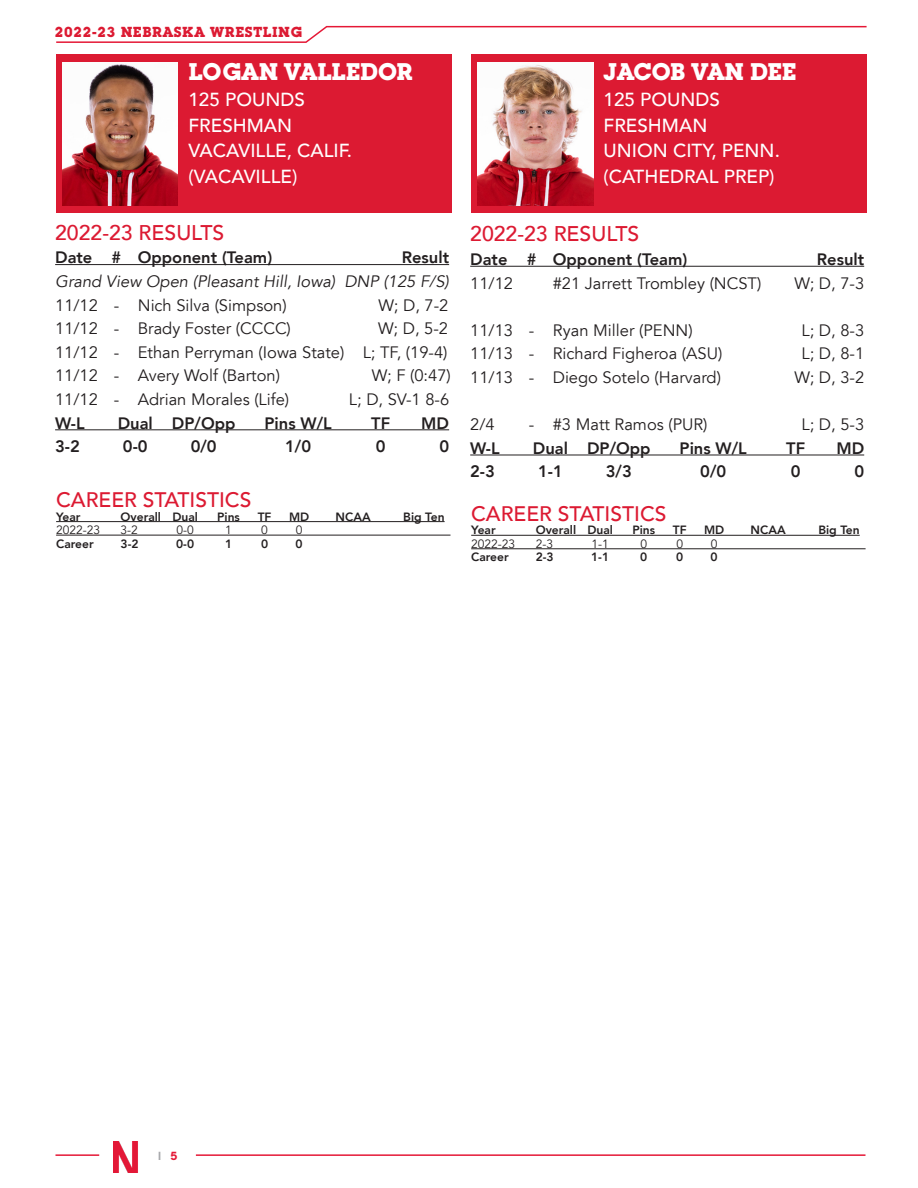
<style>
.page{position:relative;width:918px;height:1188px;background:#fff}
.page>*{position:absolute;margin:0;border:0;box-sizing:border-box;transform-origin:0 0}
.t1{font:700 23.55px "Lubalin Graph IT Cfor UNL";color:#fff}
.t2{font:500 21.3px "Avenir LT Std";color:#dc1a32}
.t3{font:500 21px "Avenir LT Std";color:#dc1a32}
.t4{font:500 18.9px "Avenir LT Std";color:#fff}
.t5{font:16.5px "Avenir LT Std";color:#231f20}
.t6{font:800 16.5px "Avenir LT Std";color:#231f20}
.t7{font:italic 16.5px "Avenir LT Std";color:#231f20}
.t8{font:700 14.25px "Lubalin Graph IT Cfor UNL";letter-spacing:.05em;color:#dc1a32}
.t9{font:800 12px "Avenir LT Std";color:#231f20}
.t10{font:12px "Avenir LT Std";color:#231f20}
.t11{font:700 12px "adineue PRO";color:#a8a9ad}
.s1{color:#e51836}
</style>
<div class="page">
<svg style="left:56px;top:25px;width:811px;height:18px"></svg>
<hr style="left:55px;top:1154px;width:44px;height:2px;background:#e51836">
<img style="left:113px;top:1141px;width:25px;height:31px">
<hr style="left:196px;top:1154px;width:670px;height:2px;background:#e51836">
<div style="left:56px;top:54px;width:396px;height:159px;background:#dc1a32"></div>
<img style="left:63px;top:62px;width:115px;height:144px">
<hr style="left:470px;top:266px;width:394px;height:1px;background:#231f20">
<hr style="left:470px;top:455px;width:394px;height:1px;background:#231f20">
<hr style="left:471px;top:535px;width:389px;height:1px;background:#231f20">
<hr style="left:471px;top:548px;width:395px;height:1px;background:#231f20">
<div style="left:471px;top:54px;width:396px;height:159px;background:#dc1a32"></div>
<img style="left:478px;top:62px;width:115px;height:144px">
<hr style="left:55px;top:264px;width:394px;height:1px;background:#231f20">
<hr style="left:55px;top:429px;width:394px;height:1px;background:#231f20">
<hr style="left:56px;top:521px;width:389px;height:1px;background:#231f20">
<hr style="left:56px;top:535px;width:395px;height:1px;background:#231f20">
<p class="t8" style="left:55px;top:22px;width:249px">2022-23 NEBRASKA WRESTLING</p>
<p class="t1" style="left:188px;top:56px;width:226px">LOGAN VALLEDOR</p>
<p class="t4" style="left:188px;top:88px;width:118px">125 POUNDS</p>
<p class="t4" style="left:188px;top:114px;width:105px">FRESHMAN</p>
<p class="t4" style="left:188px;top:140px;width:165px">VACAVILLE, CALIF.</p>
<p class="t4" style="left:188px;top:166px;width:110px">(VACAVILLE)</p>
<p class="t2" style="left:55px;top:220px;width:171px">2022-23 RESULTS</p>
<p class="t6" style="left:55px;top:248px;width:219px">Date # Opponent (Team)</p>
<p class="t6" style="left:402px;top:248px;width:49px">Result</p>
<p class="t7" style="left:55px;top:272px;width:395px">Grand View Open (Pleasant Hill, Iowa) DNP (125 F/S)</p>
<p class="t5" style="left:55px;top:295px;width:233px">11/12 - Nich Silva (Simpson)</p>
<p class="t5" style="left:379px;top:295px;width:71px">W; D, 7-2</p>
<p class="t5" style="left:55px;top:319px;width:237px">11/12 - Brady Foster (CCCC)</p>
<p class="t5" style="left:378px;top:319px;width:71px">W; D, 5-2</p>
<p class="t5" style="left:55px;top:343px;width:394px">11/12 - Ethan Perryman (Iowa State) L; TF, (19-4)</p>
<p class="t5" style="left:55px;top:366px;width:226px">11/12 - Avery Wolf (Barton)</p>
<p class="t5" style="left:372px;top:366px;width:80px">W; F (0:47)</p>
<p class="t5" style="left:55px;top:390px;width:236px">11/12 - Adrian Morales (Life)</p>
<p class="t5" style="left:349px;top:390px;width:102px">L; D, SV-1 8-6</p>
<p class="t6" style="left:55px;top:413px;width:31px">W-L</p>
<p class="t6" style="left:118px;top:413px;width:119px">Dual DP/Opp</p>
<p class="t6" style="left:265px;top:413px;width:69px">Pins W/L</p>
<p class="t6" style="left:371px;top:413px;width:20px">TF</p>
<p class="t6" style="left:421px;top:413px;width:29px">MD</p>
<p class="t6" style="left:55px;top:437px;width:26px">3-2</p>
<p class="t6" style="left:123px;top:437px;width:26px">0-0</p>
<p class="t6" style="left:191px;top:437px;width:27px">0/0</p>
<p class="t6" style="left:285px;top:437px;width:27px">1/0</p>
<p class="t6" style="left:376px;top:437px;width:11px">0</p>
<p class="t6" style="left:439px;top:437px;width:11px">0</p>
<p class="t3" style="left:56px;top:488px;width:197px">CAREER STATISTICS</p>
<p class="t9" style="left:56px;top:509px;width:26px">Year</p>
<p class="t9" style="left:121px;top:509px;width:79px">Overall Dual</p>
<p class="t9" style="left:217px;top:509px;width:24px">Pins</p>
<p class="t9" style="left:258px;top:509px;width:15px">TF</p>
<p class="t9" style="left:289px;top:509px;width:22px">MD</p>
<p class="t9" style="left:336px;top:509px;width:37px">NCAA</p>
<p class="t9" style="left:403px;top:509px;width:43px">Big Ten</p>
<p class="t10" style="left:56px;top:523px;width:46px">2022-23</p>
<p class="t10" style="left:121px;top:523px;width:19px">3-2</p>
<p class="t10" style="left:176px;top:523px;width:19px">0-0</p>
<p class="t10" style="left:225px;top:523px;width:8px">1</p>
<p class="t10" style="left:261px;top:523px;width:8px">0</p>
<p class="t10" style="left:296px;top:523px;width:8px">0</p>
<p class="t9" style="left:56px;top:536px;width:39px">Career</p>
<p class="t9" style="left:121px;top:536px;width:19px">3-2</p>
<p class="t9" style="left:176px;top:536px;width:19px">0-0</p>
<p class="t9" style="left:225px;top:536px;width:9px">1</p>
<p class="t9" style="left:261px;top:536px;width:9px">0</p>
<p class="t9" style="left:296px;top:536px;width:9px">0</p>
<p class="t1" style="left:604px;top:56px;width:194px">JACOB VAN DEE</p>
<p class="t4" style="left:604px;top:88px;width:118px">125 POUNDS</p>
<p class="t4" style="left:604px;top:114px;width:105px">FRESHMAN</p>
<p class="t4" style="left:604px;top:140px;width:178px">UNION CITY, PENN.</p>
<p class="t4" style="left:604px;top:166px;width:172px">(CATHEDRAL PREP)</p>
<p class="t2" style="left:470px;top:222px;width:171px">2022-23 RESULTS</p>
<p class="t6" style="left:470px;top:250px;width:219px">Date # Opponent (Team)</p>
<p class="t6" style="left:817px;top:250px;width:49px">Result</p>
<p class="t5" style="left:470px;top:273px;width:44px">11/12</p>
<p class="t5" style="left:553px;top:273px;width:210px">#21 Jarrett Trombley (NCST)</p>
<p class="t5" style="left:794px;top:273px;width:71px">W; D, 7-3</p>
<p class="t5" style="left:470px;top:321px;width:224px">11/13 - Ryan Miller (PENN)</p>
<p class="t5" style="left:801px;top:321px;width:64px">L; D, 8-3</p>
<p class="t5" style="left:470px;top:344px;width:254px">11/13 - Richard Figheroa (ASU)</p>
<p class="t5" style="left:801px;top:344px;width:64px">L; D, 8-1</p>
<p class="t5" style="left:470px;top:368px;width:252px">11/13 - Diego Sotelo (Harvard)</p>
<p class="t5" style="left:794px;top:368px;width:71px">W; D, 3-2</p>
<p class="t5" style="left:470px;top:415px;width:26px">2/4</p>
<p class="t5" style="left:529px;top:415px;width:180px">- #3 Matt Ramos (PUR)</p>
<p class="t5" style="left:801px;top:415px;width:64px">L; D, 5-3</p>
<p class="t6" style="left:470px;top:438px;width:31px">W-L</p>
<p class="t6" style="left:533px;top:438px;width:119px">Dual DP/Opp</p>
<p class="t6" style="left:680px;top:438px;width:69px">Pins W/L</p>
<p class="t6" style="left:786px;top:438px;width:20px">TF</p>
<p class="t6" style="left:836px;top:438px;width:29px">MD</p>
<p class="t6" style="left:470px;top:462px;width:26px">2-3</p>
<p class="t6" style="left:538px;top:462px;width:26px">1-1</p>
<p class="t6" style="left:606px;top:462px;width:27px">3/3</p>
<p class="t6" style="left:700px;top:462px;width:27px">0/0</p>
<p class="t6" style="left:791px;top:462px;width:11px">0</p>
<p class="t6" style="left:854px;top:462px;width:11px">0</p>
<p class="t3" style="left:471px;top:501px;width:197px">CAREER STATISTICS</p>
<p class="t9" style="left:471px;top:523px;width:26px">Year</p>
<p class="t9" style="left:536px;top:523px;width:79px">Overall Dual</p>
<p class="t9" style="left:632px;top:523px;width:24px">Pins</p>
<p class="t9" style="left:673px;top:523px;width:15px">TF</p>
<p class="t9" style="left:704px;top:523px;width:22px">MD</p>
<p class="t9" style="left:751px;top:523px;width:37px">NCAA</p>
<p class="t9" style="left:818px;top:523px;width:43px">Big Ten</p>
<p class="t10" style="left:471px;top:537px;width:46px">2022-23</p>
<p class="t10" style="left:536px;top:537px;width:19px">2-3</p>
<p class="t10" style="left:592px;top:537px;width:19px">1-1</p>
<p class="t10" style="left:640px;top:537px;width:8px">0</p>
<p class="t10" style="left:676px;top:537px;width:8px">0</p>
<p class="t10" style="left:711px;top:537px;width:8px">0</p>
<p class="t9" style="left:471px;top:550px;width:39px">Career</p>
<p class="t9" style="left:536px;top:550px;width:19px">2-3</p>
<p class="t9" style="left:591px;top:550px;width:19px">1-1</p>
<p class="t9" style="left:640px;top:550px;width:9px">0</p>
<p class="t9" style="left:676px;top:550px;width:9px">0</p>
<p class="t9" style="left:711px;top:550px;width:9px">0</p>
<p class="t11" style="left:159px;top:1149px;width:20px">l <span class="s1">5</span></p>
</div>
